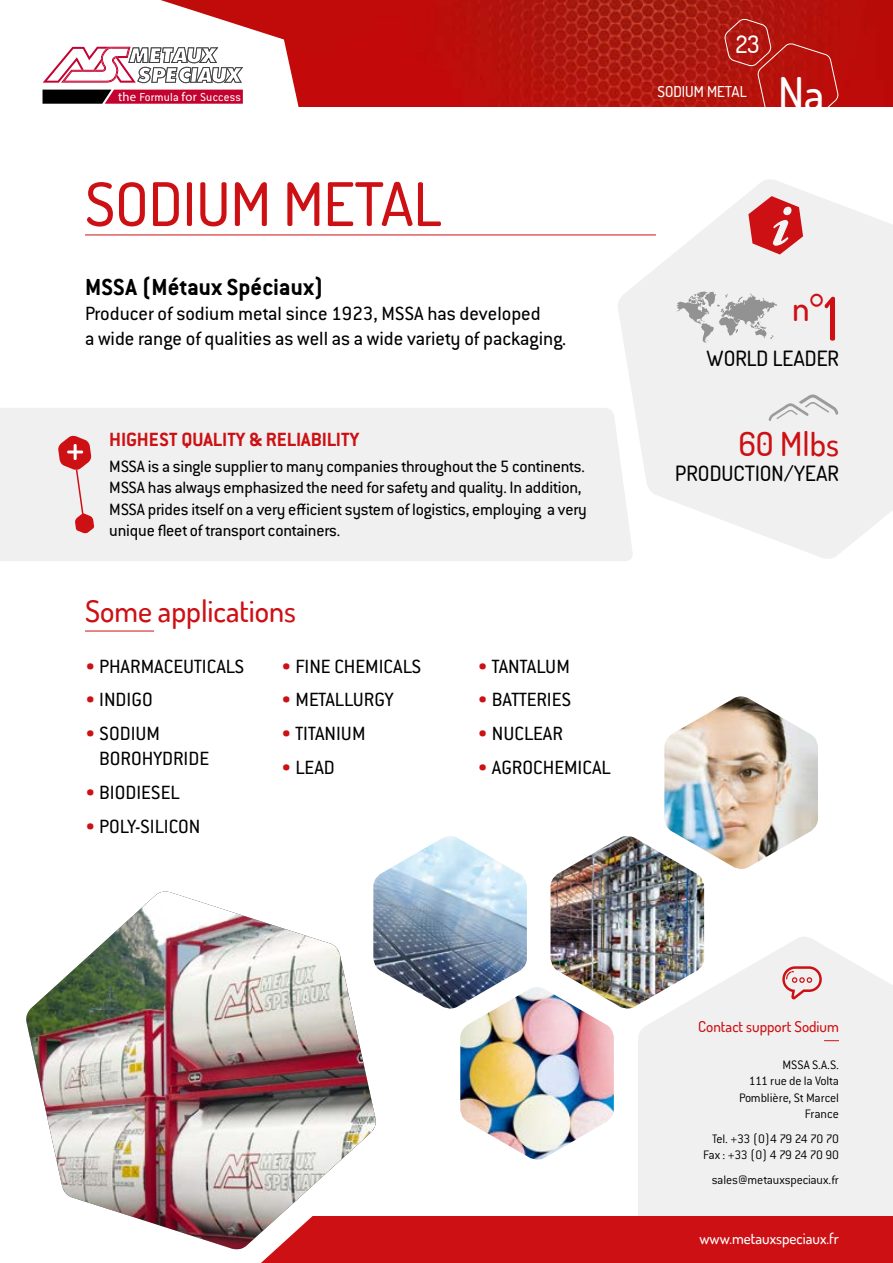
<style>
.page{position:relative;width:893px;height:1263px;background:#fff}
.page>*{position:absolute;margin:0;border:0;box-sizing:border-box;transform-origin:0 0}
.t1{font:500 60px "Terminal Dosis";color:#cd1013}
.t2{font:500 45px "Terminal Dosis";color:#fff}
.t3{font:500 34.95px "Terminal Dosis";color:#cd1013}
.t4{font:500 33px "Terminal Dosis";color:#cd1013}
.t5{font:500 30px "Terminal Dosis";color:#cd1013}
.t6{font:700 25.5px "Conduit ITC Std";color:#000}
.t7{font:500 24px "Terminal Dosis";color:#fff}
.t8{font:21px/25.2px "Conduit ITC Std";color:#000}
.t9{font:500 21px "Terminal Dosis";color:#000}
.t10{font:700 21px "Conduit ITC Std";color:#cd1013}
.t11{font:18px/21.6px "Conduit ITC Std";letter-spacing:-.01em;color:#000}
.t12{font:500 15px "Terminal Dosis";color:#fff}
.t13{font:500 15px "Terminal Dosis";color:#cd1013}
.t14{font:300 13.5px/16.2px "Conduit ITC Std";letter-spacing:-.02em;color:#000;text-align:right}
.t15{font:300 13.5px/16.2px "Conduit ITC Std";letter-spacing:-.04em;color:#000;text-align:right}
.t16{font:12.75px "Conduit ITC Std";letter-spacing:.02em;color:#fff}
.s1{font-weight:200}
.s2{color:#cd1013}
.s3{font-size:60px}
</style>
<div class="page">
<svg style="left:638px;top:935px;width:255px;height:281px;fill:#f0f0f0"></svg>
<svg style="left:782px;top:966px;width:40px;height:33px"></svg>
<img style="left:664px;top:696px;width:154px;height:173px">
<svg style="left:824px;top:1040px;width:15px;height:1px"></svg>
<img style="left:323px;top:0;width:570px;height:106px">
<svg style="left:42px;top:0;width:281px;height:235px"></svg>
<svg style="left:724px;top:18px;width:115px;height:89px;background:#b71914"></svg>
<div style="left:247px;top:1216px;width:646px;height:47px;background:#cd1013"></div>
<svg style="left:43px;top:90px;width:200px;height:14px;background:#880928"></svg>
<svg style="left:43px;top:47px;width:200px;height:36px"></svg>
<svg style="left:616px;top:179px;width:277px;height:380px;fill:#f0f0f0"></svg>
<svg style="left:748px;top:196px;width:55px;height:58px"></svg>
<svg style="left:676px;top:291px;width:101px;height:52px"></svg>
<svg style="left:769px;top:394px;width:69px;height:27px"></svg>
<img style="left:460px;top:987px;width:154px;height:173px">
<img style="left:411px;top:836px;width:116px;height:175px">
<img style="left:26px;top:856px;width:385px;height:407px">
<img style="left:551px;top:836px;width:153px;height:175px">
<hr style="left:85px;top:235px;width:571px;height:1px;background:#cd1013">
<hr style="left:85px;top:631px;width:69px;height:1px;background:#cd1013">
<div style="left:0;top:408px;width:634px;height:153px;background:#f0f0f0"></div>
<svg style="left:58px;top:435px;width:36px;height:99px"></svg>
<p class="t16" style="left:118px;top:89px;width:125px"><span class="s1">the</span> Formula <span class="s1">for</span> Success</p>
<h1 class="t1" style="left:85px;top:165px;width:358px">SODIUM METAL</h1>
<p class="t6" style="left:85px;top:272px;width:240px">MSSA (Métaux Spéciaux)</p>
<p class="t8" style="left:85px;top:300px;width:483px">Producer of sodium metal since 1923, MSSA has developed<br>a wide range of qualities as well as a wide variety of packaging.</p>
<p class="t10" style="left:109px;top:426px;width:251px">HIGHEST QUALITY &amp; RELIABILITY</p>
<p class="t11" style="left:109px;top:455px;width:479px">MSSA is a single supplier to many companies throughout the 5 continents.<br>MSSA has always emphasized the need for safety and quality. In addition, MSSA prides itself on a very efficient system of logistics, employing a very unique fleet of transport containers.</p>
<h3 class="t5" style="left:85px;top:592px;width:213px">Some applications</h3>
<p class="t8" style="left:85px;top:653px;width:161px"><span class="s2">•</span> PHARMACEUTICALS</p>
<p class="t8" style="left:85px;top:686px;width:69px"><span class="s2">•</span> INDIGO</p>
<p class="t8" style="left:99px;top:720px;width:111px;text-indent:-14px"><span class="s2">•</span> SODIUM<br>BOROHYDRIDE</p>
<p class="t8" style="left:85px;top:779px;width:96px"><span class="s2">•</span> BIODIESEL</p>
<p class="t8" style="left:85px;top:813px;width:117px"><span class="s2">•</span> POLY-SILICON</p>
<p class="t8" style="left:281px;top:653px;width:142px"><span class="s2">•</span> FINE CHEMICALS</p>
<p class="t8" style="left:281px;top:686px;width:114px"><span class="s2">•</span> METALLURGY</p>
<p class="t8" style="left:281px;top:720px;width:86px"><span class="s2">•</span> TITANIUM</p>
<p class="t8" style="left:281px;top:754px;width:55px"><span class="s2">•</span> LEAD</p>
<p class="t8" style="left:478px;top:653px;width:94px"><span class="s2">•</span> TANTALUM</p>
<p class="t8" style="left:478px;top:686px;width:95px"><span class="s2">•</span> BATTERIES</p>
<p class="t8" style="left:478px;top:720px;width:87px"><span class="s2">•</span> NUCLEAR</p>
<p class="t8" style="left:478px;top:754px;width:135px"><span class="s2">•</span> AGROCHEMICAL</p>
<p class="t7" style="left:736px;top:28px;width:25px">23</p>
<p class="t12" style="left:657px;top:82px;width:91px">SODIUM METAL</p>
<h2 class="t2" style="left:778px;top:64px;width:48px">Na</h2>
<h3 class="t3" style="left:792px;top:285px;width:48px">n°<span class="s3">1</span></h3>
<p class="t9" style="left:707px;top:344px;width:134px">WORLD LEADER</p>
<h3 class="t4" style="left:738px;top:422px;width:102px">60 Mlbs</h3>
<p class="t9" style="left:675px;top:460px;width:165px">PRODUCTION/YEAR</p>
<p class="t13" style="left:698px;top:1016px;width:142px">Contact support Sodium</p>
<p class="t14" style="left:739px;top:1056px;width:101px">MSSA S.A.S.<br>111 rue de la Volta<br>Pomblière, St Marcel<br>France</p>
<p class="t15" style="left:703px;top:1130px;width:137px">Tel. +33 (0)4 79 24 70 70<br>Fax : +33 (0) 4 79 24 70 90</p>
<p class="t14" style="left:712px;top:1171px;width:129px">sales@metauxspeciaux.fr</p>
<p class="t12" style="left:699px;top:1229px;width:141px">www.metauxspeciaux.fr</p>
</div>
